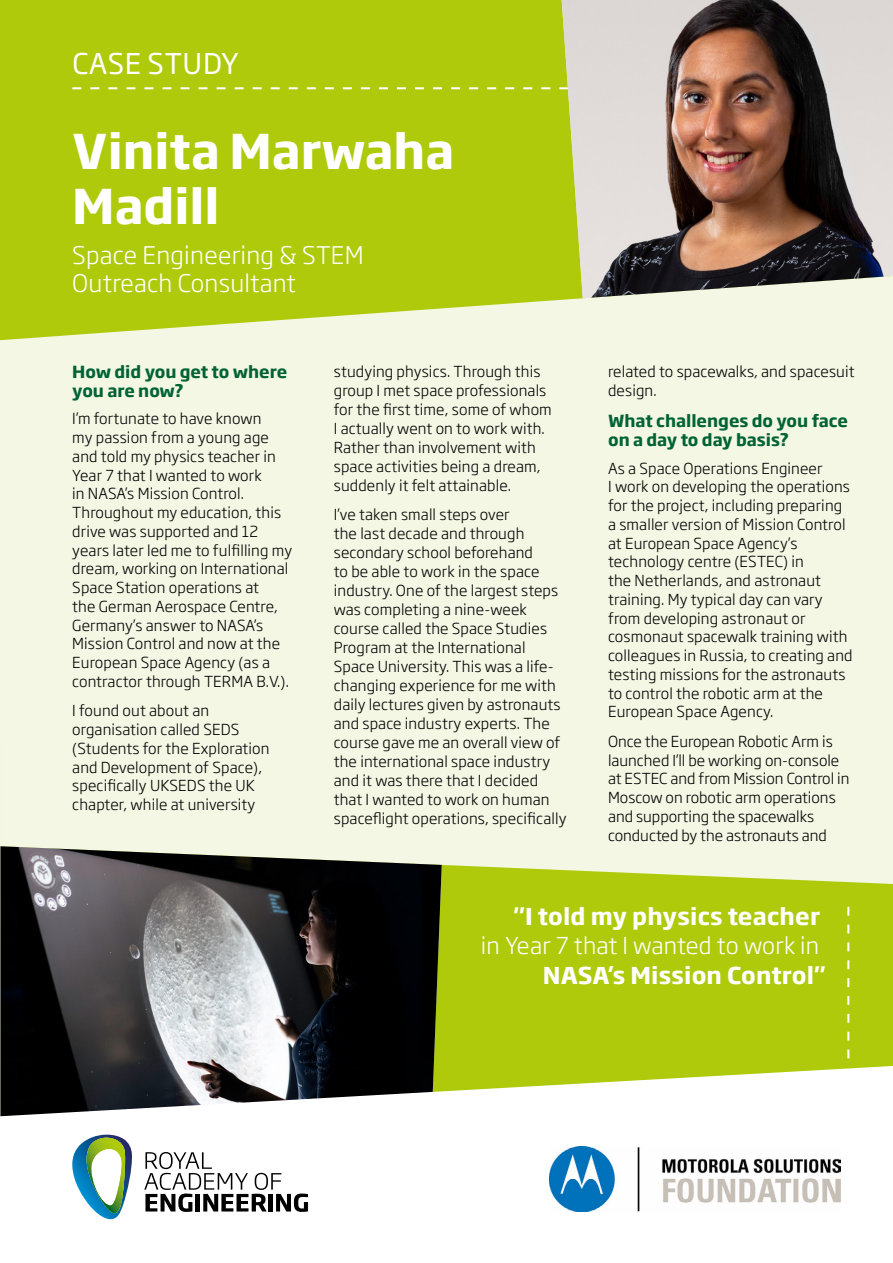
<style>
.page{position:relative;width:893px;height:1263px;background:#f4f7e4}
.page>*{position:absolute;margin:0;border:0;box-sizing:border-box;transform-origin:0 0}
.t1{font:700 47.4px/54.4px "Soho Gothic Std";color:#fff}
.t2{font:28.2px "Soho Gothic Std";letter-spacing:.025em;color:#fff}
.t3{font:300 24px/27.6px "Soho Gothic Std";letter-spacing:.01em;color:#fff}
.t4{font:700 22.95px "Soho Gothic Std";letter-spacing:.01em;color:#fff}
.t5{font:300 22.95px "Soho Gothic Std";letter-spacing:.01em;color:#fff}
.t6{font:700 16.5px/19px "Soho Gothic Std";color:#006334}
.t7{font:300 15px/18.8px "Soho Gothic Std";letter-spacing:.01em;color:#000}
</style>
<div class="page">
<div style="left:442px;top:864px;width:451px;height:202px;background:#afca0b"></div>
<img style="left:1px;top:846px;width:441px;height:220px">
<svg style="left:847px;top:907px;width:2px;height:151px"></svg>
<img style="left:0;top:741px;width:1px;height:417px">
<svg style="left:0;top:1066px;width:893px;height:197px;background:#e3e4dc"></svg>
<div style="left:0;top:0;width:586px;height:340px;background:#afca0b"></div>
<svg style="left:144px;top:1152px;width:164px;height:60px;background:#bdbdbd"></svg>
<svg style="left:72px;top:1134px;width:61px;height:85px;background:#9bc1ba"></svg>
<img style="left:549px;top:1146px;width:291px;height:65px">
<svg style="left:72px;top:87px;width:490px;height:2px"></svg>
<img style="left:562px;top:0;width:331px;height:298px">
<h2 class="t2" style="left:72px;top:46px;width:168px">CASE STUDY</h2>
<h1 class="t1" style="left:72px;top:125px;width:383px">Vinita Marwaha<br>Madill</h1>
<h3 class="t3" style="left:72px;top:242px;width:293px">Space Engineering &amp; STEM<br>Outreach Consultant</h3>
<p class="t6" style="left:72px;top:363px;width:216px">How did you get to where you are now?</p>
<p class="t7" style="left:72px;top:410px;width:221px">I’m fortunate to have known<br>my passion from a young age and told my physics teacher in<br>Year 7 that I wanted to work<br>in NASA’s Mission Control.<br>Throughout my education, this drive was supported and 12 years later led me to fulfilling my dream, working on International<br>Space Station operations at<br>the German Aerospace Centre,<br>Germany’s answer to NASA’s<br>Mission Control and now at the<br>European Space Agency (as a contractor through TERMA B.V.).</p>
<p class="t7" style="left:72px;top:702px;width:199px">I found out about an organisation called SEDS (Students for the Exploration and Development of Space), specifically UKSEDS the UK chapter, while at university</p>
<p class="t7" style="left:334px;top:362px;width:220px">studying physics. Through this group I met space professionals for the first time, some of whom<br>I actually went on to work with.<br>Rather than involvement with space activities being a dream, suddenly it felt attainable.</p>
<p class="t7" style="left:334px;top:506px;width:234px">I’ve taken small steps over<br>the last decade and through secondary school beforehand<br>to be able to work in the space industry. One of the largest steps was completing a nine-week course called the Space Studies<br>Program at the International<br>Space University. This was a life&shy;changing experience for me with daily lectures given by astronauts and space industry experts. The course gave me an overall view of the international space industry and it was there that I decided that I wanted to work on human spaceflight operations, specifically</p>
<p class="t7" style="left:608px;top:362px;width:248px">related to spacewalks, and spacesuit design.</p>
<p class="t6" style="left:608px;top:412px;width:241px">What challenges do you face on a day to day basis?</p>
<p class="t7" style="left:608px;top:459px;width:246px">As a Space Operations Engineer<br>I work on developing the operations for the project, including preparing a smaller version of Mission Control at European Space Agency’s technology centre (ESTEC) in<br>the Netherlands, and astronaut training. My typical day can vary from developing astronaut or cosmonaut spacewalk training with colleagues in Russia, to creating and testing missions for the astronauts to control the robotic arm at the<br>European Space Agency.</p>
<p class="t7" style="left:608px;top:732px;width:243px">Once the European Robotic Arm is launched I’ll be working on-console at ESTEC and from Mission Control in Moscow on robotic arm operations and supporting the spacewalks conducted by the astronauts and</p>
<h3 class="t4" style="left:514px;top:901px;width:308px">"I told my physics teacher</h3>
<h3 class="t5" style="left:481px;top:931px;width:340px">in Year 7 that I wanted to work in</h3>
<h3 class="t4" style="left:543px;top:960px;width:284px">NASA’s Mission Control"</h3>
</div>
